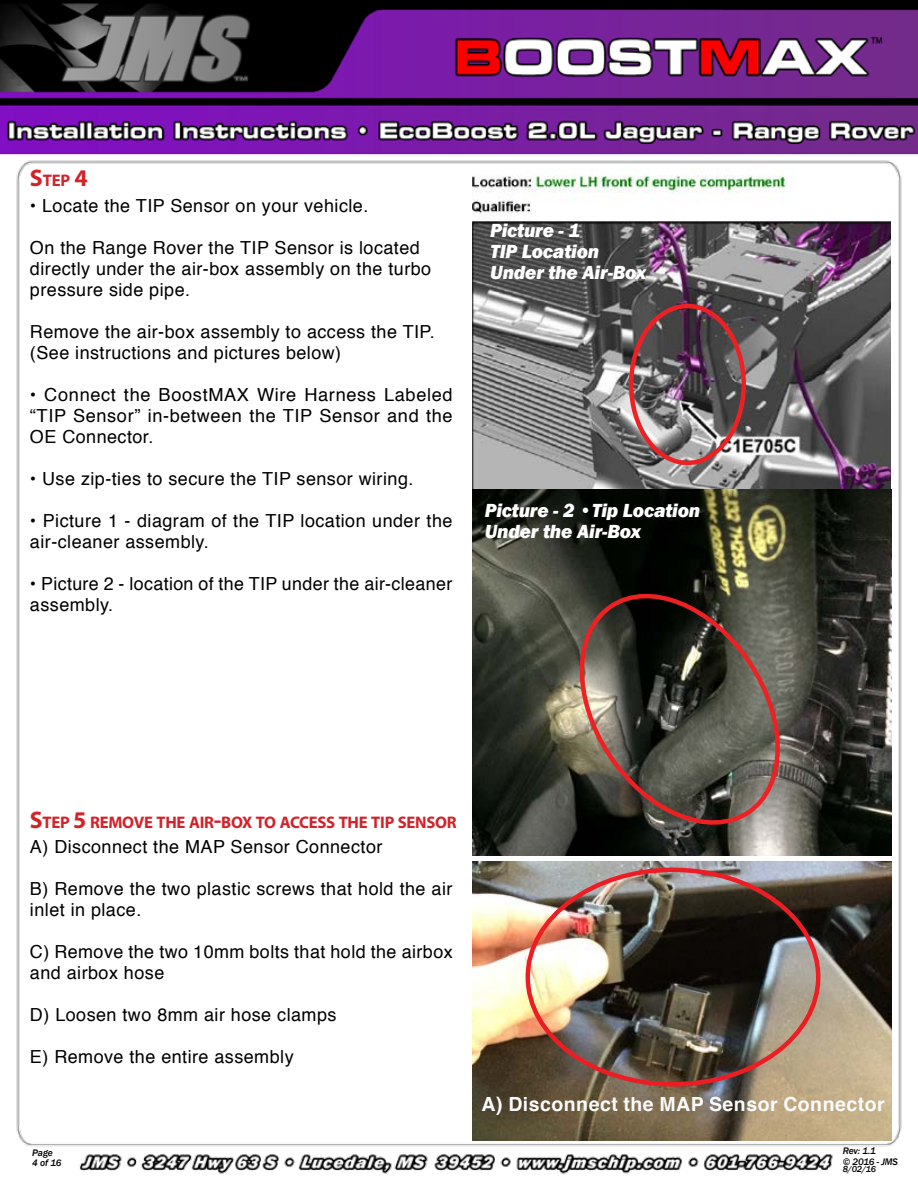
<style>
.page{position:relative;width:918px;height:1188px;background:#fff}
.page>*{position:absolute;margin:0;border:0;box-sizing:border-box;transform-origin:0 0}
.t1{font:italic 800 19.5px/21px "Franklin Gothic";letter-spacing:-.01em;color:#fff}
.t2{font:700 19.5px "Helvetica";letter-spacing:.025em;color:#fbfbfb}
.t3{font:18px/21px "Helvetica";letter-spacing:.025em;color:#000}
.t4{font:700 16.8px "Myriad Pro";letter-spacing:-.015em;color:#d2232a}
.t5{font:italic 500 9.75px/10.5px "Franklin Gothic";letter-spacing:-.01em;color:#000}
.t6{font:italic 500 9px "Franklin Gothic";color:#000}
.s1{font-size:24px}
</style>
<div class="page">
<img style="left:0;top:0;width:918px;height:1174px">
<img style="left:472px;top:168px;width:419px;height:320px">
<img style="left:473px;top:490px;width:418px;height:365px">
<svg style="left:567px;top:580px;width:226px;height:258px;background:#564d43"></svg>
<div style="left:629px;top:304px;width:117px;height:161px;border:4px solid #ed2124;border-radius:50%"></div>
<img style="left:473px;top:862px;width:418px;height:279px">
<p class="t4" style="left:30px;top:170px;width:59px"><span class="s1">S</span>TEP <span class="s1">4</span></p>
<p class="t3" style="left:30px;top:195px;width:340px">• Locate the TIP Sensor on your vehicle.</p>
<p class="t3" style="left:30px;top:237px;width:403px">On the Range Rover the TIP Sensor is located directly under the air-box assembly on the turbo pressure side pipe.</p>
<p class="t3" style="left:30px;top:321px;width:406px">Remove the air-box assembly to access the TIP. (See instructions and pictures below)</p>
<p class="t3" style="left:30px;top:384px;width:424px;text-align:justify">• Connect the BoostMAX Wire Harness Labeled “TIP Sensor” in-between the TIP Sensor and the OE Connector.</p>
<p class="t3" style="left:30px;top:468px;width:385px">• Use zip-ties to secure the TIP sensor wiring.</p>
<p class="t3" style="left:30px;top:510px;width:424px">• Picture 1 - diagram of the TIP location under the air-cleaner assembly.</p>
<p class="t3" style="left:30px;top:573px;width:424px">• Picture 2 - location of the TIP under the air-cleaner assembly.</p>
<p class="t1" style="left:490px;top:220px;width:158px">Picture - 1<br>TIP Location<br>Under the Air-Box</p>
<p class="t1" style="left:485px;top:500px;width:217px">Picture - 2 •Tip Location<br>Under the Air-Box</p>
<p class="t4" style="left:30px;top:812px;width:428px"><span class="s1">S</span>TEP <span class="s1">5</span> REMOVE THE AIR<span class="s1">-</span>BOX TO ACCESS THE TIP SENSOR</p>
<p class="t3" style="left:30px;top:837px;width:354px">A) Disconnect the MAP Sensor Connector</p>
<p class="t3" style="left:30px;top:879px;width:424px">B) Remove the two plastic screws that hold the air inlet in place.</p>
<p class="t3" style="left:30px;top:942px;width:424px">C) Remove the two 10mm bolts that hold the airbox and airbox hose</p>
<p class="t3" style="left:30px;top:1005px;width:308px">D) Loosen two 8mm air hose clamps</p>
<p class="t3" style="left:30px;top:1047px;width:265px">E) Remove the entire assembly</p>
<p class="t2" style="left:482px;top:1088px;width:405px">A) Disconnect the MAP Sensor Connector</p>
<p class="t5" style="left:32px;top:1147px;width:31px">Page<br>4 of 16</p>
<p class="t5" style="left:843px;top:1146px;width:57px">Rev: 1.1<br>© 2016 - JMS</p>
<p class="t6" style="left:843px;top:1163px;width:35px">8/02/16</p>
</div>
